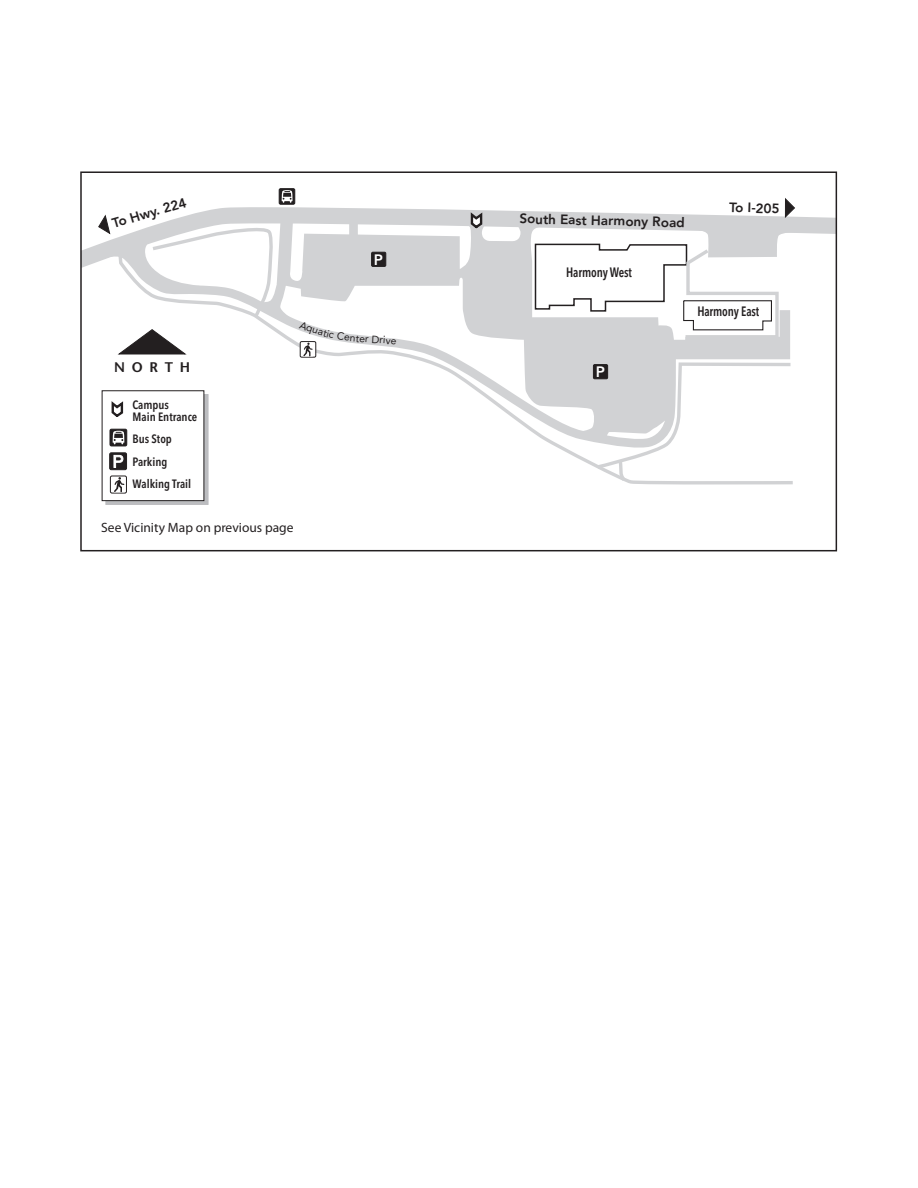
<style>
.page{position:relative;width:918px;height:1188px;background:#fff}
.page>*{position:absolute;margin:0;border:0;box-sizing:border-box;transform-origin:0 0}
.t1{font:800 15px "Avenir LT Std";color:#fff}
.t2{font:600 13.95px "Stone Sans";letter-spacing:.485em;color:#231f20}
.t3{font:800 13.5px "Avenir LT Std";color:#231f20}
.t4{font:13.5px "Myriad Pro";color:#231f20}
.t5{font:600 condensed 13.5px "Avenir Next LT Pro";letter-spacing:-.01em;color:#231f20;scale:.9 1}
.t6{font:600 condensed 12px/22.5px "Avenir Next LT Pro";color:#231f20}
</style>
<div class="page">
<svg style="left:106px;top:487px;width:102px;height:18px"></svg>
<div style="left:102px;top:390px;width:102px;height:111px;background:#fff;border:1px solid #231f20"></div>
<svg style="left:110px;top:429px;width:17px;height:17px"></svg>
<div style="left:110px;top:429px;width:17px;height:17px;border:1px solid #231f20;border-radius:2px"></div>
<svg style="left:113px;top:430px;width:3px;height:14px"></svg>
<div style="left:110px;top:453px;width:17px;height:17px;background:#231f20;border-radius:2px"></div>
<div style="left:110px;top:453px;width:17px;height:17px;border:1px solid #231f20;border-radius:2px"></div>
<svg style="left:113px;top:455px;width:3px;height:13px"></svg>
<svg style="left:111px;top:401px;width:5px;height:16px"></svg>
<div style="left:110px;top:476px;width:17px;height:17px;border:1px solid #231f20;border-radius:2px"></div>
<svg style="left:114px;top:477px;width:10px;height:15px"></svg>
<svg style="left:83px;top:195px;width:751px;height:72px"></svg>
<div style="left:349px;top:220px;width:9px;height:25px;background:#d1d2d4"></div>
<svg style="left:289px;top:221px;width:501px;height:29px;fill:#d1d2d4"></svg>
<svg style="left:116px;top:250px;width:674px;height:237px"></svg>
<svg style="left:594px;top:361px;width:200px;height:191px"></svg>
<svg style="left:617px;top:458px;width:10px;height:25px"></svg>
<div style="left:279px;top:189px;width:16px;height:15px;border:1px solid #231f20"></div>
<svg style="left:282px;top:190px;width:11px;height:12px"></svg>
<svg style="left:117px;top:329px;width:69px;height:26px"></svg>
<svg style="left:785px;top:198px;width:10px;height:19px"></svg>
<svg style="left:95px;top:215px;width:194px;height:105px"></svg>
<div style="left:80px;top:171px;width:757px;height:380px;border:2px solid #231f20"></div>
<svg style="left:534px;top:228px;width:264px;height:112px"></svg>
<svg style="left:470px;top:210px;width:13px;height:20px"></svg>
<div style="left:300px;top:341px;width:16px;height:16px;border:1px solid #231f20"></div>
<svg style="left:299px;top:321px;width:97px;height:35px"></svg>
<p class="t3" style="left:110px;top:216px;width:78px;rotate:-16deg">To Hwy. 224</p>
<p class="t2" style="left:114px;top:359px;width:78px">NORTH</p>
<p class="t6" style="left:133px;top:398px;width:66px;line-height:12px">Campus<br>Main Entrance</p>
<p class="t6" style="left:133px;top:428px;width:60px">Bus Stop<br>Parking<br>Walking Trail</p>
<p class="t4" style="left:101px;top:519px;width:194px">See Vicinity Map on previous page</p>
<p class="t1" style="left:374px;top:251px;width:11px">P</p>
<p class="t3" style="left:520px;top:211px;width:167px;rotate:1deg">South East Harmony Road</p>
<p class="t5" style="left:566px;top:264px;width:75px">Harmony West</p>
<p class="t3" style="left:730px;top:199px;width:52px;rotate:2deg">To I-205</p>
<p class="t5" style="left:697px;top:303px;width:70px">Harmony East</p>
<p class="t1" style="left:596px;top:363px;width:11px">P</p>
</div>
